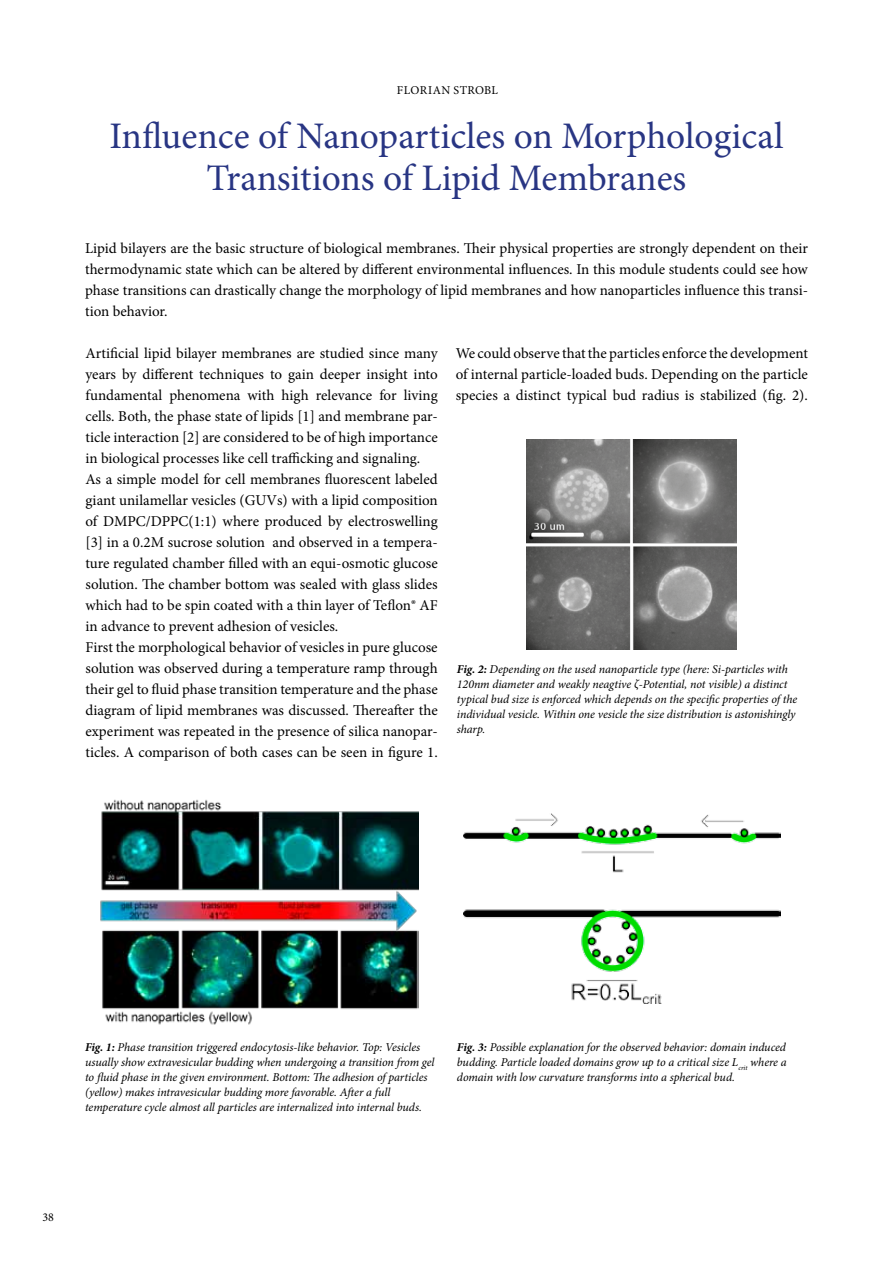
<style>
.page{position:relative;width:893px;height:1263px;background:#fff}
.page>*{position:absolute;margin:0;border:0;box-sizing:border-box;transform-origin:0 0}
.t1{font:37.5px/42px "Minion Pro";letter-spacing:-.005em;color:#283583;text-align:center}
.t2{font:15px/21px "Minion Pro";color:#000;text-align:justify}
.t3{font:italic 12px/15px "Minion Pro";letter-spacing:-.01em;color:#000}
.t4{font:12px "Minion Pro";color:#000}
.s1{font-weight:700}
</style>
<div class="page">
<img style="left:100px;top:799px;width:319px;height:226px">
<img style="left:526px;top:440px;width:211px;height:209px">
<img style="left:464px;top:814px;width:316px;height:189px">
<p class="t4" style="left:397px;top:82px;width:16px">Florian</p>
<p class="t4" style="left:454px;top:82px;width:15px">Strobl</p>
<h1 class="t1" style="left:109px;top:115px;width:676px">Influence of Nanoparticles on Morphological<br>Transitions of Lipid Membranes</h1>
<p class="t2" style="left:85px;top:238px;width:724px">Lipid bilayers are the basic structure of biological membranes. Their physical properties are strongly dependent on their thermodynamic state which can be altered by different environmental influences. In this module students could see how phase transitions can drastically change the morphology of lipid membranes and how nanoparticles influence this transi&shy;tion behavior.</p>
<p class="t2" style="left:86px;top:343px;width:354px;text-align:left">Artificial lipid bilayer membranes are studied since many years by different techniques to gain deeper insight into fundamental phenomena with high relevance for living cells. Both, the phase state of lipids [1] and membrane par&shy;ticle interaction [2] are considered to be of high importance in biological processes like cell trafficking and signaling.<br>As a simple model for cell membranes fluorescent labeled giant unilamellar vesicles (GUVs) with a lipid composition of DMPC/DPPC(1:1) where produced by electroswelling [3] in a 0.2M sucrose solution and observed in a tempera&shy;ture regulated chamber filled with an equi-osmotic glucose solution. The chamber bottom was sealed with glass slides which had to be spin coated with a thin layer of Teflon® AF in advance to prevent adhesion of vesicles.<br>First the morphological behavior of vesicles in pure glucose solution was observed during a temperature ramp through their gel to fluid phase transition temperature and the phase diagram of lipid membranes was discussed. Thereafter the experiment was repeated in the presence of silica nanopar&shy;ticles. A comparison of both cases can be seen in figure 1.</p>
<p class="t2" style="left:456px;top:343px;width:354px">We could observe that the particles enforce the development of internal particle-loaded buds. Depending on the particle species a distinct typical bud radius is stabilized (fig. 2).</p>
<p class="t3" style="left:457px;top:662px;width:342px"><span class="s1">Fig. 2:</span> Depending on the used nanoparticle type (here: Si-particles with 120nm diameter and weakly neagtive ζ-Potential, not visible) a distinct typical bud size is enforced which depends on the specific properties of the individual vesicle. Within one vesicle the size distribution is astonishingly sharp.</p>
<p class="t3" style="left:85px;top:1040px;width:351px"><span class="s1">Fig. 1:</span> Phase transition triggered endocytosis-like behavior. Top: Vesicles usually show extravesicular budding when undergoing a transition from gel to fluid phase in the given environment. Bottom: The adhesion of particles (yellow) makes intravesicular budding more favorable. After a full temperature cycle almost all particles are internalized into internal buds.</p>
<p class="t3" style="left:457px;top:1040px;width:331px;text-align:justify"><span class="s1">Fig. 3:</span> Possible explanation for the observed behavior: domain induced budding. Particle loaded domains grow up to a critical size L<sub>crit</sub> where a domain with low curvature transforms into a spherical bud.</p>
<p class="t4" style="left:43px;top:1209px;width:13px">38</p>
</div>
